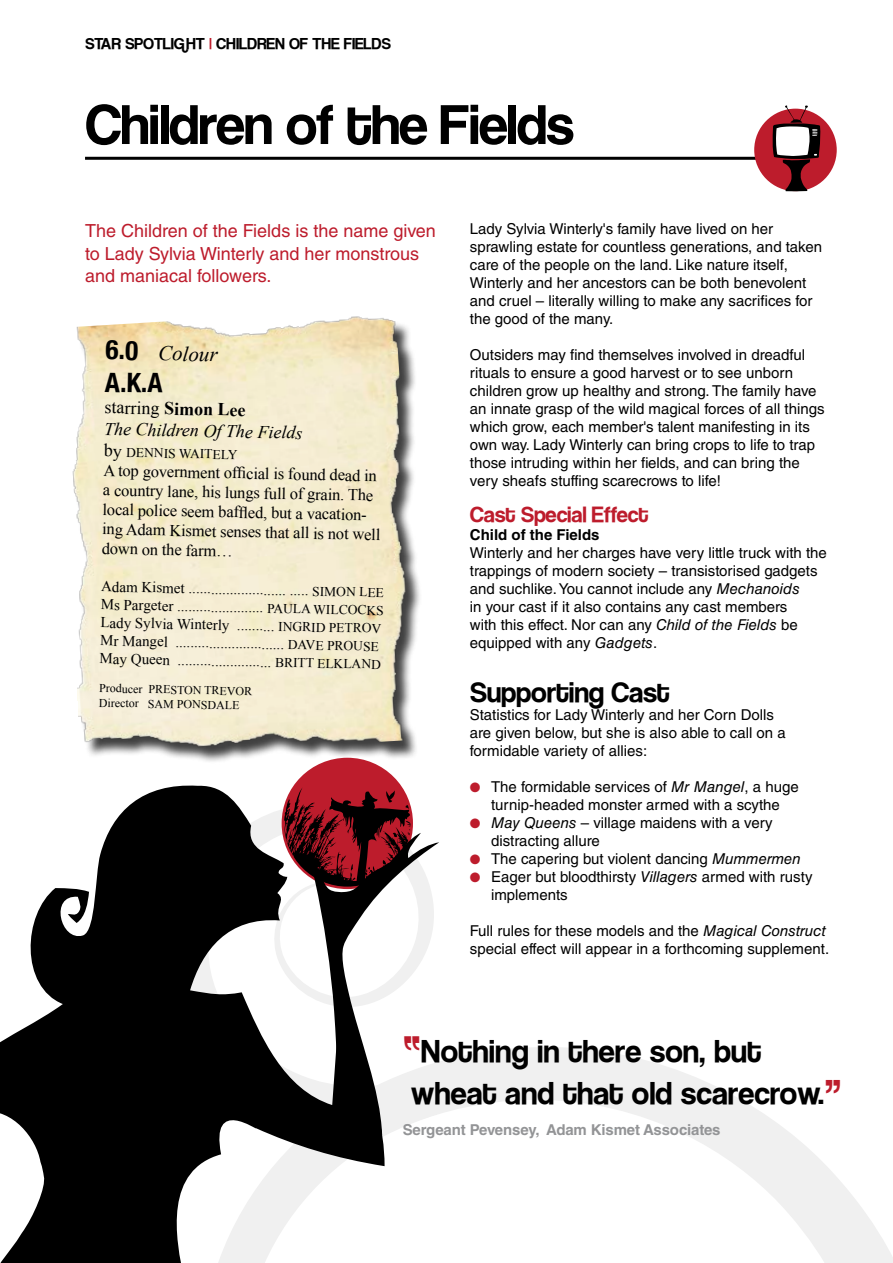
<style>
.page{position:relative;width:893px;height:1263px;background:#fff}
.page>*{position:absolute;margin:0;border:0;box-sizing:border-box;transform-origin:0 0}
.t1{font:54px "Coolvetica";letter-spacing:-.01em;color:#000}
.t2{font:30px/42px "Coolvetica";letter-spacing:.01em;color:#000}
.t3{font:27px "Coolvetica";color:#000}
.t4{font:700 condensed 27px "Helvetica Neue LT Std";color:#000}
.t5{font:21px "Coolvetica";color:#bd1c2c}
.t6{font:italic 21px "Times New Roman";color:#000}
.t7{font:18px/22.5px "Helvetica LT Std";color:#bd1c2c}
.t8{font:italic 18px/21.8px "Times New Roman";color:#000}
.t9{font:16.5px/19.5px "Times New Roman";color:#000}
.t10{font:15px/18px "Helvetica LT Std";color:#000}
.t11{font:15px/18px "Times New Roman";color:#000}
.t12{font:700 15px "Helvetica LT Std";letter-spacing:-.01em;color:#939496}
.t13{font:15px "Coolvetica";letter-spacing:.01em;color:#000}
.t14{font:700 15px "Helvetica LT Std";color:#000}
.t15{font:13.5px "Times New Roman";color:#000}
.t16{font:12px/14.4px "Times New Roman";color:#000}
.s1{color:#bd1c2c}
.s2{font-family:"Helvetica Neue LT Std";font-weight:700;font-style:normal;font-stretch:condensed;font-size:27px}
.s3{font-style:normal}
.s4{font-weight:700;font-style:normal}
.s5{font-size:18px}
.s6{font-size:13.5px}
.s7{font-style:italic}
.s8{font-size:45px;color:#bd1c2c}
</style>
<div class="page">
<svg style="left:454px;top:1047px;width:439px;height:216px"></svg>
<svg style="left:439px;top:1058px;width:15px;height:56px"></svg>
<hr style="left:85px;top:157px;width:744px;height:3px;background:#000">
<div style="left:754px;top:109px;width:83px;height:82px;background:#bd1c2c;border-radius:50%"></div>
<svg style="left:772px;top:105px;width:49px;height:86px"></svg>
<img style="left:72px;top:316px;width:348px;height:444px">
<div style="left:283px;top:759px;width:129px;height:129px;background:#bd1c2c;border-radius:50%"></div>
<svg style="left:295px;top:781px;width:144px;height:354px"></svg>
<svg style="left:0;top:783px;width:385px;height:480px;fill:#000"></svg>
<p class="t13" style="left:85px;top:36px;width:307px">STAR SPOTLIGHT <span class="s1">|</span> CHILDREN OF THE FIELDS</p>
<h1 class="t1" style="left:85px;top:96px;width:490px">Children of the Fields</h1>
<p class="t7" style="left:85px;top:220px;width:352px">The Children of the Fields is the name given to Lady Sylvia Winterly and her monstrous and maniacal followers.</p>
<h3 class="t6" style="left:106px;top:338px;width:114px;rotate:1deg"><span class="s2">6.0</span> Colour</h3>
<h3 class="t4" style="left:105px;top:366px;width:59px;rotate:1deg">A.K.A</h3>
<p class="t8" style="left:105px;top:396px;width:200px;rotate:1deg"><span class="s3">starring</span> <span class="s4">Simon Lee<br></span>The Children Of The Fields</p>
<p class="t15" style="left:104px;top:443px;width:135px;rotate:1deg"><span class="s5">by</span> DENNIS WAITELY</p>
<p class="t9" style="left:103px;top:461px;width:285px;rotate:1deg">A top government offi cialis found dead in a country lane, his lungs fullof grain. The localpolice seem baffled, but a vacation&shy;ing Adam Kismet senses that allis not well down on the farm…</p>
<p class="t11" style="left:101px;top:577px;width:285px;rotate:1deg">Adam Kismet .......................... ..... <span class="s6">SIMON LEE </span>Ms Pargeter....................... <span class="s6">Pa Ula WilcoCKs </span>Lady Sylvia Winterly .......... <span class="s6">INGRID PETROV </span>MrMangel ............................. <span class="s6">DAVE PROUSE </span>May Queen ......................... <span class="s6">Britt ELKLAND</span></p>
<p class="t16" style="left:99px;top:681px;width:155px;rotate:1deg">Producer PRESTON TREVOR<br>Director SAM PONSDALE</p>
<p class="t10" style="left:470px;top:220px;width:354px">Lady Sylvia Winterly's family have lived on her sprawling estate for countless generations, and taken care of the people on the land. Like nature itself, Winterly and her ancestors can be both benevolent and cruel – literally willing to make any sacrifices for the good of the many.</p>
<p class="t10" style="left:470px;top:346px;width:356px">Outsiders may find themselves involved in dreadful rituals to ensure a good harvest or to see unborn children grow up healthy and strong. The family have an innate grasp of the wild magical forces of all things which grow, each member's talent manifesting in its own way. Lady Winterly can bring crops to life to trap those intruding within her fields, and can bring the very sheafs stuffing scarecrows to life!</p>
<h3 class="t5" style="left:470px;top:504px;width:180px">Cast Special Effect</h3>
<p class="t14" style="left:470px;top:526px;width:131px">Child of the Fields</p>
<p class="t10" style="left:470px;top:544px;width:359px">Winterly and her charges have very little truck with the trappings of modern society – transistorised gadgets and suchlike. You cannot include any <span class="s7">Mechanoids<br></span>in your cast if it also contains any cast members<br>with this effect. Nor can any <span class="s7">Child of the Fields</span> be equipped with any <span class="s7">Gadgets</span>.</p>
<h3 class="t3" style="left:470px;top:678px;width:201px">Supporting Cast</h3>
<p class="t10" style="left:470px;top:706px;width:317px">Statistics for Lady Winterly and her Corn Dolls are given below, but she is also able to call on a formidable variety of allies:</p>
<p class="t10" style="left:470px;top:778px;width:330px;text-align:center"><span class="s1">●</span> The formidable services of <span class="s7">Mr Mangel</span>, a huge turnip-headed monster armed with a scythe</p>
<p class="t10" style="left:491px;top:814px;width:283px;text-indent:-21px"><span class="s1">●</span> <span class="s7">May Queens</span> – village maidens with a very distracting allure</p>
<p class="t10" style="left:470px;top:850px;width:333px"><span class="s1">●</span> The capering but violent dancing <span class="s7">Mummermen</span></p>
<p class="t10" style="left:491px;top:868px;width:323px;text-indent:-21px"><span class="s1">●</span> Eager but bloodthirsty <span class="s7">Villagers</span> armed with rusty implements</p>
<p class="t10" style="left:470px;top:922px;width:361px">Full rules for these models and the <span class="s7">Magical Construct </span>special effect will appear in a forthcoming supplement.</p>
<h2 class="t2" style="left:403px;top:1033px;width:439px"><span class="s8">“</span>Nothing in there son, but wheat and that old scarecrow.<span class="s8">''</span></h2>
<p class="t12" style="left:403px;top:1120px;width:319px">Sergeant Pevensey, Adam Kismet Associates</p>
</div>
